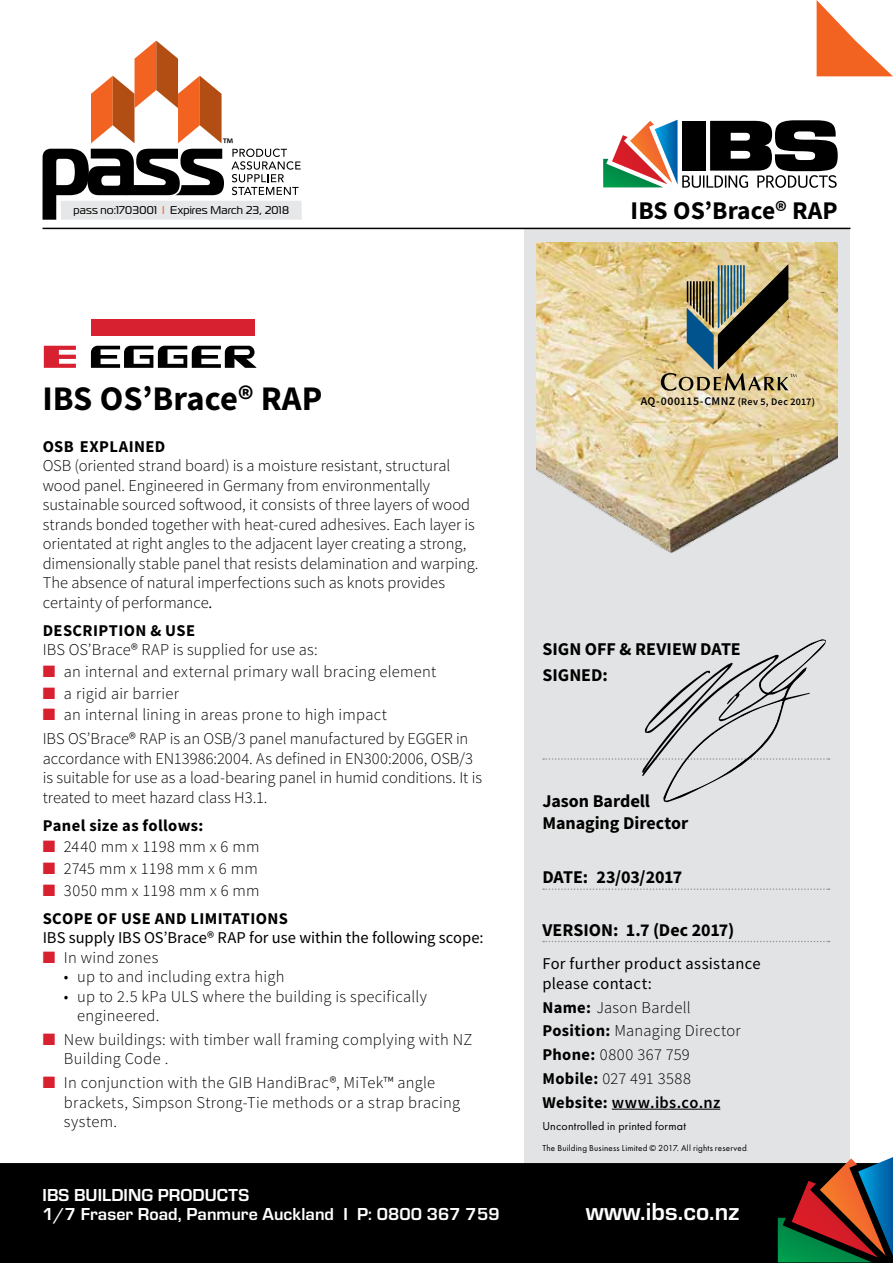
<style>
.page{position:relative;width:893px;height:1263px;background:#fff}
.page>*{position:absolute;margin:0;border:0;box-sizing:border-box;transform-origin:0 0}
.t1{font:700 34.5px "Source Sans Pro";letter-spacing:.005em;color:#000}
.t2{font:700 25.5px "Source Sans Pro";letter-spacing:.005em;color:#000}
.t3{font:700 25.5px "Eurostile";letter-spacing:.005em;color:#fff}
.t4{font:700 18px/26.7px "Source Sans Pro";color:#000}
.t5{font:700 18px/19.5px "Eurostile";letter-spacing:.005em;color:#fff}
.t6{font:17.1px "Myriad Pro";color:#000}
.t7{font:300 16.5px/19.5px "Source Sans Pro";letter-spacing:.005em;color:#000}
.t8{font:16.5px/19.5px "Source Sans Pro";letter-spacing:.01em;color:#000}
.t9{font:700 16.5px/28px "Source Sans Pro";letter-spacing:.025em;color:#000}
.t10{font:12px "Futura PT";letter-spacing:.015em;color:#000}
.t11{font:600 11.7px "Source Sans Pro";letter-spacing:.03em;color:#000}
.t12{font:11.25px "Magistral";letter-spacing:.02em;color:#000}
.t13{font:9px "Futura PT";letter-spacing:.025em;color:#000}
.s1{color:#f26322}
.s2{font-family:"Minion Pro";font-weight:400}
.s3{color:#d82130}
.s4{font-weight:300}
.s5{font-size:10.05px}
.s6{font-weight:700}
.s7{font-weight:600}
.s8{font-family:"Montserrat";font-weight:100}
</style>
<div class="page">
<div style="left:524px;top:229px;width:326px;height:942px;background:#e2e3e4"></div>
<img style="left:537px;top:242px;width:301px;height:311px">
<hr style="left:43px;top:228px;width:807px;height:1px;background:#000">
<svg style="left:817px;top:0;width:76px;height:76px"></svg>
<svg style="left:43px;top:149px;width:181px;height:70px"></svg>
<svg style="left:91px;top:41px;width:131px;height:102px"></svg>
<svg style="left:231px;top:149px;width:70px;height:46px"></svg>
<div style="left:61px;top:201px;width:241px;height:18px;background:#e6e7e8"></div>
<div style="left:91px;top:319px;width:164px;height:16px;background:#d82130"></div>
<svg style="left:44px;top:346px;width:32px;height:22px"></svg>
<svg style="left:91px;top:346px;width:166px;height:22px"></svg>
<svg style="left:543px;top:888px;width:287px;height:2px"></svg>
<svg style="left:543px;top:941px;width:287px;height:1px"></svg>
<hr style="left:612px;top:1109px;width:108px;height:1px;background:#000">
<div style="left:1px;top:1164px;width:892px;height:98px;background:#000"></div>
<div style="left:0;top:1163px;width:893px;height:100px;border:2px solid #000"></div>
<svg style="left:778px;top:1157px;width:115px;height:105px"></svg>
<svg style="left:543px;top:639px;width:287px;height:163px"></svg>
<svg style="left:603px;top:120px;width:235px;height:68px"></svg>
<div style="left:682px;top:121px;width:24px;height:50px;background:#000"></div>
<img style="left:661px;top:264px;width:135px;height:127px">
<p class="t6" style="left:223px;top:134px;width:12px">™</p>
<p class="t12" style="left:74px;top:203px;width:217px">pass no:1703001 <span class="s1">I</span> Expires March 23, 2018</p>
<h2 class="t2" style="left:631px;top:194px;width:209px">IBS OS’Brace® RAP</h2>
<h1 class="t1" style="left:42px;top:376px;width:282px">IBS OS’Brace® RAP</h1>
<p class="t9" style="left:43px;top:432px;width:124px">OSB EXPLAINED</p>
<p class="t7" style="left:43px;top:456px;width:437px">OSB (oriented strand board) is a moisture resistant, structural wood panel. Engineered in Germany from environmentally sustainable sourced softwood, it consists of three layers of wood strands bonded together with heat-cured adhesives. Each layer is orientated at right angles to the adjacent layer creating a strong, dimensionally stable panel that resists delamination and warping.<br>The absence of natural imperfections such as knots provides certainty of performance<span class="s2">.</span></p>
<p class="t9" style="left:43px;top:616px;width:154px">DESCRIPTION &amp; USE</p>
<p class="t7" style="left:43px;top:640px;width:276px">IBS OS’Brace® RAP is supplied for use as:</p>
<p class="t7" style="left:43px;top:662px;width:395px"><span class="s3">■</span> an internal and external primary wall bracing element</p>
<p class="t7" style="left:43px;top:683px;width:138px"><span class="s3">■</span> a rigid air barrier</p>
<p class="t7" style="left:43px;top:703px;width:427px;line-height:23.7px"><span class="s3">■</span> an internal lining in areas prone to high impact<br>IBS OS’Brace® RAP is an OSB/3 panel manufactured by EGGER in</p>
<p class="t7" style="left:43px;top:748px;width:441px">accordance with EN13986:2004. As defined in EN300:2006, OSB/3 is suitable for use as a load-bearing panel in humid conditions. It is treated to meet hazard class H3.1.</p>
<p class="t9" style="left:43px;top:811px;width:162px">Panel size as follows:</p>
<p class="t7" style="left:43px;top:837px;width:218px"><span class="s3">■</span> 2440 mm x 1198 mm x 6 mm</p>
<p class="t7" style="left:43px;top:859px;width:217px"><span class="s3">■</span> 2745 mm x 1198 mm x 6 mm</p>
<p class="t9" style="left:43px;top:876px;width:247px"><span class="s3">■</span> <span class="s4">3050 mm x 1198 mm x 6 mm<br></span>SCOPE OF USE AND LIMITATIONS</p>
<p class="t8" style="left:43px;top:928px;width:442px">IBS supply IBS OS’Brace® RAP for use within the following scope:</p>
<p class="t7" style="left:43px;top:947px;width:117px"><span class="s3">■</span> In wind zones</p>
<p class="t7" style="left:64px;top:967px;width:222px">• up to and including extra high</p>
<p class="t7" style="left:77px;top:986px;width:351px;text-indent:-13px">• up to 2.5 kPa ULS where the building is specifically engineered.</p>
<p class="t7" style="left:64px;top:1029px;width:410px;text-indent:-21px"><span class="s3">■</span> New buildings: with timber wall framing complying with NZ<br>Building Code .</p>
<p class="t7" style="left:64px;top:1073px;width:398px;text-indent:-21px"><span class="s3">■</span> In conjunction with the GIB HandiBrac®, MiTek™ angle brackets, Simpson Strong-Tie methods or a strap bracing system.</p>
<p class="t5" style="left:43px;top:1184px;width:459px">IBS BUILDING PRODUCTS<br>1/7 Fraser Road, Panmure Auckland I P: 0800 367 759</p>
<p class="t11" style="left:641px;top:394px;width:176px">AQ-000115-CMNZ <span class="s5">(Rev 5, Dec 2017)</span></p>
<p class="t4" style="left:542px;top:635px;width:200px">SIGN OFF &amp; REVIEW DATE<br>SIGNED:</p>
<p class="t4" style="left:542px;top:789px;width:148px;line-height:22.5px">Jason Bardell<br>Managing Director</p>
<p class="t4" style="left:542px;top:863px;width:141px">DATE: 23/03/2017</p>
<p class="t4" style="left:542px;top:916px;width:193px">VERSION: 1.7 (Dec 2017)</p>
<p class="t8" style="left:542px;top:954px;width:220px">For further product assistance please contact:</p>
<p class="t7" style="left:542px;top:995px;width:200px;line-height:23.7px"><span class="s6">Name:</span> Jason Bardell<br><span class="s6">Position:</span> Managing Director<br><span class="s6">Phone:</span> 0800 367 759<br><span class="s6">Mobile:</span> 027 491 3588<br><span class="s6">Website:</span> <span class="s7">www.ibs.co.nz</span></p>
<p class="t13" style="left:542px;top:1142px;width:208px">The Building Business Limited © 2017. All rights reserved<span class="s8">.</span></p>
<p class="t10" style="left:542px;top:1119px;width:145px">Uncontrolled in printed format</p>
<h2 class="t3" style="left:586px;top:1194px;width:155px">www.ibs.co.nz</h2>
</div>
